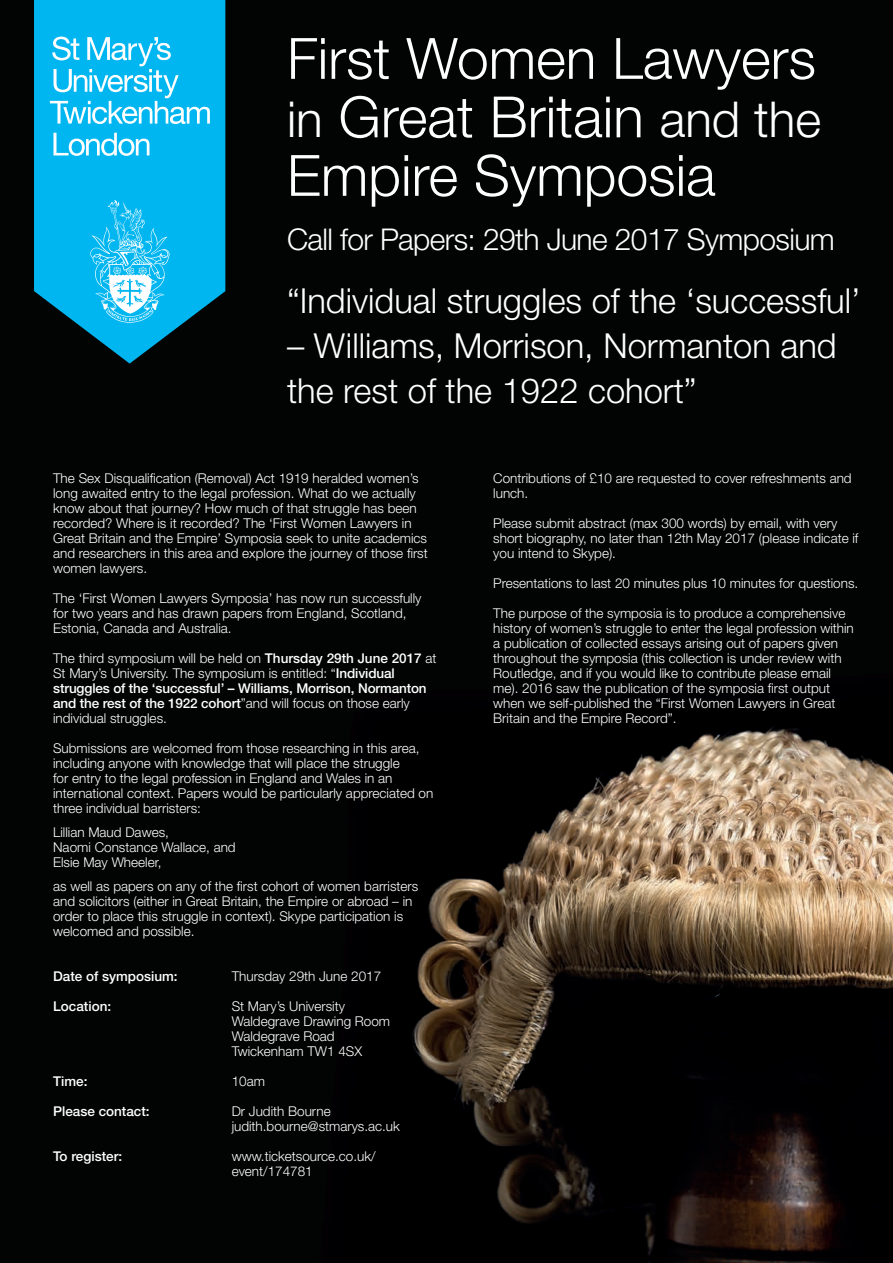
<style>
.page{position:relative;width:893px;height:1263px;background:#fff}
.page>*{position:absolute;margin:0;border:0;box-sizing:border-box;transform-origin:0 0}
.t1{font:300 57px/58.5px "Helvetica Neue";color:#fff;text-align:justify}
.t2{font:300 34.5px/45px "Helvetica Neue";color:#fff}
.t3{font:300 30px "Helvetica Neue";letter-spacing:-.02em;color:#fff}
.t4{font:300 13.5px/15px "Helvetica Neue";color:#fff}
.t5{font:500 13.5px "Helvetica Neue";color:#fff}
.s1{font-size:49.5px}
.s2{font-weight:500}
</style>
<div class="page">
<img style="left:0;top:0;width:893px;height:1263px">
<svg style="left:34px;top:0;width:191px;height:364px;background:#0099ca"></svg>
<svg style="left:53px;top:133px;width:96px;height:23px"></svg>
<svg style="left:50px;top:37px;width:160px;height:87px;background:#38c5f3"></svg>
<svg style="left:90px;top:200px;width:80px;height:123px;background:#3cc6f3"></svg>
<h1 class="t1" style="left:287px;top:28px;width:535px">First Women Lawyers <span class="s1">in</span> Great Britain <span class="s1">and the </span>Empire Symposia</h1>
<h3 class="t3" style="left:287px;top:221px;width:549px">Call for Papers: 29th June 2017 Symposium</h3>
<h2 class="t2" style="left:287px;top:277px;width:575px">“Individual struggles of the ‘successful’</h2>
<h2 class="t2" style="left:287px;top:322px;width:551px">– Williams, Morrison, Normanton and the rest of the 1922 cohort”</h2>
<p class="t4" style="left:53px;top:471px;width:376px">The Sex Disqualification (Removal) Act 1919 heralded women’s long awaited entry to the legal profession. What do we actually know about that journey? How much of that struggle has been recorded? Where is it recorded? The ‘First Women Lawyers in Great Britain and the Empire’ Symposia seek to unite academics and researchers in this area and explore the journey of those first women lawyers.</p>
<p class="t4" style="left:53px;top:591px;width:370px">The ‘First Women Lawyers Symposia’ has now run successfully for two years and has drawn papers from England, Scotland,<br>Estonia, Canada and Australia.</p>
<p class="t4" style="left:53px;top:651px;width:385px">The third symposium will be held on <span class="s2">Thursday 29th June 2017</span> at St Mary’s University. The symposium is entitled: “<span class="s2">Individual struggles of the ‘successful’ – Williams, Morrison, Normanton and the rest of the 1922 cohort</span>”and will focus on those early individual struggles.</p>
<p class="t4" style="left:53px;top:741px;width:382px">Submissions are welcomed from those researching in this area, including anyone with knowledge that will place the struggle<br>for entry to the legal profession in England and Wales in an international context. Papers would be particularly appreciated on three individual barristers:</p>
<p class="t4" style="left:53px;top:825px;width:184px">Lillian Maud Dawes,<br>Naomi Constance Wallace, and<br>Elsie May Wheeler,</p>
<p class="t4" style="left:53px;top:879px;width:367px">as well as papers on any of the first cohort of women barristers and solicitors (either in Great Britain, the Empire or abroad – in order to place this struggle in context). Skype participation is welcomed and possible.</p>
<p class="t5" style="left:53px;top:968px;width:126px">Date of symposium:</p>
<p class="t4" style="left:232px;top:969px;width:151px">Thursday 29th June 2017</p>
<p class="t5" style="left:53px;top:998px;width:60px">Location:</p>
<p class="t4" style="left:232px;top:999px;width:160px">St Mary’s University<br>Waldegrave Drawing Room<br>Waldegrave Road<br>Twickenham TW1 4SX</p>
<p class="t5" style="left:53px;top:1073px;width:36px">Time:</p>
<p class="t4" style="left:232px;top:1074px;width:35px">10am</p>
<p class="t5" style="left:53px;top:1103px;width:98px">Please contact:</p>
<p class="t4" style="left:232px;top:1104px;width:170px">Dr Judith Bourne judith.bourne@stmarys.ac.uk</p>
<p class="t5" style="left:53px;top:1148px;width:71px">To register:</p>
<p class="t4" style="left:232px;top:1149px;width:146px">www.ticketsource.co.uk/ event/174781</p>
<p class="t4" style="left:493px;top:471px;width:360px">Contributions of £10 are requested to cover refreshments and lunch.</p>
<p class="t4" style="left:493px;top:516px;width:367px">Please submit abstract (max 300 words) by email, with very short biography, no later than 12th May 2017 (please indicate if you intend to Skype).</p>
<p class="t4" style="left:493px;top:576px;width:367px">Presentations to last 20 minutes plus 10 minutes for questions.</p>
<p class="t4" style="left:493px;top:606px;width:362px">The purpose of the symposia is to produce a comprehensive history of women’s struggle to enter the legal profession within a publication of collected essays arising out of papers given throughout the symposia (this collection is under review with Routledge, and if you would like to contribute please email me). 2016 saw the publication of the symposia first output when we self-published the “First Women Lawyers in Great Britain and the Empire Record”.</p>
</div>
